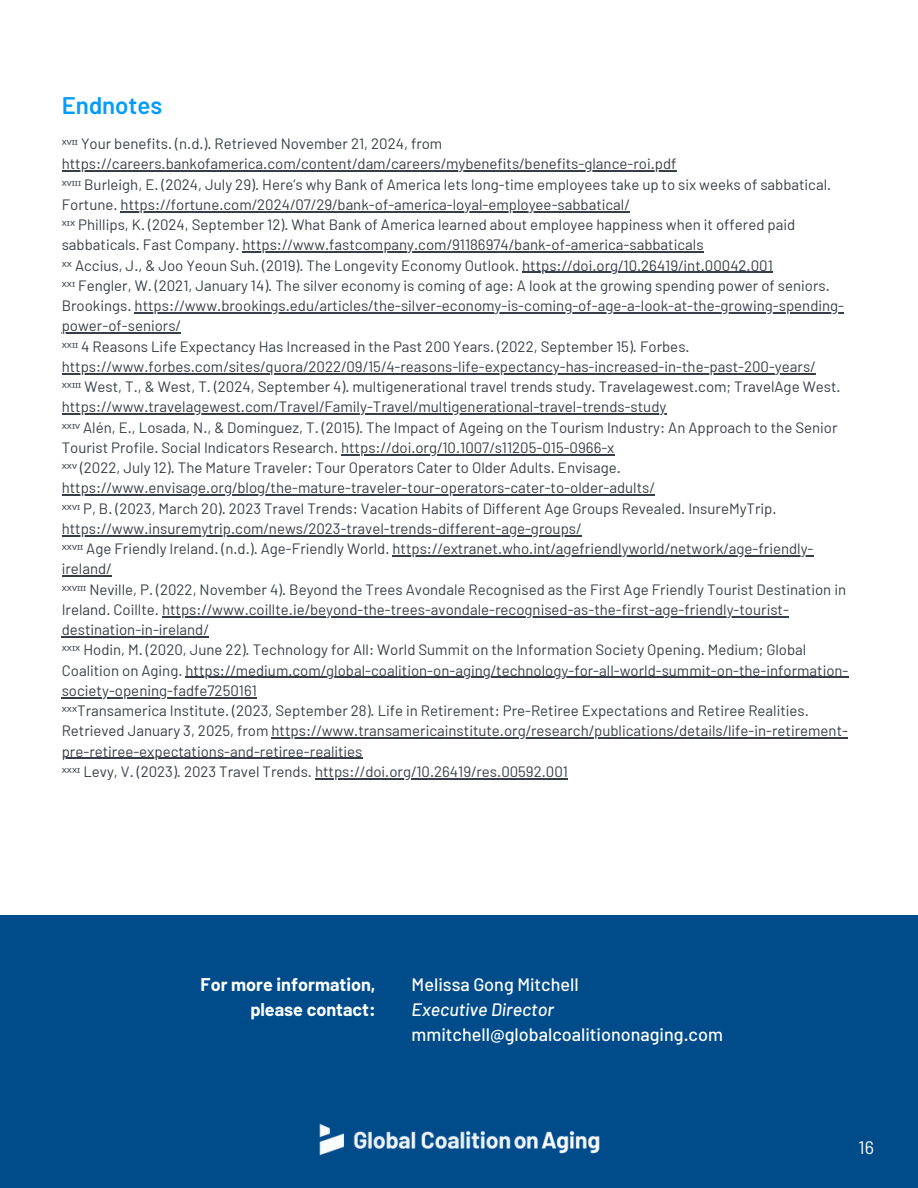
<style>
.page{position:relative;width:918px;height:1188px;background:#fff}
.page>*{position:absolute;margin:0;border:0;box-sizing:border-box;transform-origin:0 0}
.t1{font:600 24px "Barlow";color:#009bff}
.t2{font:500 18px "Barlow";color:#fff}
.t3{font:700 18px/24.8px "Barlow";color:#fff;text-align:right}
.t4{font:italic 500 18px "Barlow";color:#fff}
.t5{font:18px "Barlow";color:#fff}
.t6{font:15px/20.2px "Barlow";color:#383e48}
.s1{font-family:"Noto Sans"}
</style>
<div class="page">
<hr style="left:62px;top:171px;width:615px;height:1px;background:#383e48">
<hr style="left:121px;top:211px;width:509px;height:1px;background:#383e48">
<hr style="left:243px;top:252px;width:461px;height:1px;background:#383e48">
<hr style="left:522px;top:272px;width:251px;height:1px;background:#383e48">
<hr style="left:135px;top:312px;width:709px;height:1px;background:#383e48">
<hr style="left:62px;top:333px;width:119px;height:1px;background:#383e48">
<hr style="left:62px;top:373px;width:754px;height:1px;background:#383e48">
<hr style="left:62px;top:414px;width:604px;height:1px;background:#383e48">
<hr style="left:341px;top:454px;width:273px;height:1px;background:#383e48">
<hr style="left:62px;top:495px;width:593px;height:1px;background:#383e48">
<hr style="left:62px;top:535px;width:520px;height:1px;background:#383e48">
<hr style="left:393px;top:555px;width:421px;height:1px;background:#383e48">
<hr style="left:62px;top:576px;width:50px;height:1px;background:#383e48">
<hr style="left:162px;top:616px;width:627px;height:1px;background:#383e48">
<hr style="left:62px;top:636px;width:147px;height:1px;background:#383e48">
<hr style="left:186px;top:677px;width:663px;height:1px;background:#383e48">
<hr style="left:62px;top:697px;width:195px;height:1px;background:#383e48">
<hr style="left:272px;top:738px;width:576px;height:1px;background:#383e48">
<hr style="left:62px;top:758px;width:301px;height:1px;background:#383e48">
<hr style="left:315px;top:778px;width:253px;height:1px;background:#383e48">
<div style="left:0;top:915px;width:918px;height:273px;background:#004c8b"></div>
<img style="left:319px;top:1123px;width:281px;height:33px">
<p class="t1" style="left:62px;top:90px;width:102px">Endnotes</p>
<h1 class="t6" style="left:62px;top:133px;width:382px"><span class="s1">ˣᵛᶦᶦ</span> Your benefits. (n.d.). Retrieved November 21, 2024, from</h1>
<p class="t6" style="left:62px;top:153px;width:771px">https://careers.bankofamerica.com/content/dam/careers/mybenefits/benefits-glance-roi.pdf<br><span class="s1">ˣᵛᶦᶦᶦ</span> Burleigh, E. (2024, July 29). Here’s why Bank of America lets long-time employees take up to six weeks of sabbatical.</p>
<p class="t6" style="left:62px;top:194px;width:570px">Fortune. https://fortune.com/2024/07/29/bank-of-america-loyal-employee-sabbatical/</p>
<p class="t6" style="left:62px;top:214px;width:735px"><span class="s1">ˣᶦˣ</span> Phillips, K. (2024, September 12). What Bank of America learned about employee happiness when it offered paid sabbaticals. Fast Company. https://www.fastcompany.com/91186974/bank-of-america-sabbaticals</p>
<p class="t6" style="left:62px;top:255px;width:713px"><span class="s1">ˣˣ</span> Accius, J., &amp; Joo Yeoun Suh. (2019). The Longevity Economy Outlook. https://doi.org/10.26419/int.00042.001</p>
<p class="t6" style="left:62px;top:275px;width:770px"><span class="s1">ˣˣᶦ</span> Fengler, W. (2021, January 14). The silver economy is coming of age: A look at the growing spending power of seniors.</p>
<p class="t6" style="left:62px;top:295px;width:784px">Brookings. https://www.brookings.edu/articles/the-silver-economy-is-coming-of-age-a-look-at-the-growing-spending-</p>
<p class="t6" style="left:62px;top:315px;width:629px">power-of-seniors/<br><span class="s1">ˣˣᶦᶦ</span> 4 Reasons Life Expectancy Has Increased in the Past 200 Years. (2022, September 15). Forbes.</p>
<p class="t6" style="left:62px;top:356px;width:780px">https://www.forbes.com/sites/quora/2022/09/15/4-reasons-life-expectancy-has-increased-in-the-past-200-years/<br><span class="s1">ˣˣᶦᶦᶦ</span> West, T., &amp; West, T. (2024, September 4). multigenerational travel trends study. Travelagewest.com; TravelAge West.</p>
<p class="t6" style="left:62px;top:396px;width:777px">https://www.travelagewest.com/Travel/Family-Travel/multigenerational-travel-trends-study<br><span class="s1">ˣˣᶦᵛ</span> Alén, E., Losada, N., &amp; Domínguez, T. (2015). The Impact of Ageing on the Tourism Industry: An Approach to the Senior</p>
<p class="t6" style="left:62px;top:437px;width:554px">Tourist Profile. Social Indicators Research. https://doi.org/10.1007/s11205-015-0966-x</p>
<p class="t6" style="left:62px;top:457px;width:561px"><span class="s1">ˣˣᵛ</span> (2022, July 12). The Mature Traveler: Tour Operators Cater to Older Adults. Envisage.</p>
<p class="t6" style="left:62px;top:477px;width:716px">https://www.envisage.org/blog/the-mature-traveler-tour-operators-cater-to-older-adults/<br><span class="s1">ˣˣᵛᶦ</span> P, B. (2023, March 20). 2023 Travel Trends: Vacation Habits of Different Age Groups Revealed. InsureMyTrip.</p>
<p class="t6" style="left:62px;top:518px;width:753px">https://www.insuremytrip.com/news/2023-travel-trends-different-age-groups/<br><span class="s1">ˣˣᵛᶦᶦ</span> Age Friendly Ireland. (n.d.). Age-Friendly World. https://extranet.who.int/agefriendlyworld/network/age-friendly-</p>
<p class="t6" style="left:62px;top:558px;width:786px">ireland/<br><span class="s1">ˣˣᵛᶦᶦᶦ</span> Neville, P. (2022, November 4). Beyond the Trees Avondale Recognised as the First Age Friendly Tourist Destination in</p>
<h2 class="t6" style="left:62px;top:599px;width:729px">Ireland. Coillte. https://www.coillte.ie/beyond-the-trees-avondale-recognised-as-the-first-age-friendly-tourist-</h2>
<p class="t6" style="left:62px;top:619px;width:788px">destination-in-ireland/<br><span class="s1">ˣˣᶦˣ</span> Hodin, M. (2020, June 22). Technology for All: World Summit on the Information Society Opening. Medium; Global<br>Coalition on Aging. https://medium.com/global-coalition-on-aging/technology-for-all-world-summit-on-the-information-</p>
<p class="t6" style="left:62px;top:680px;width:788px">society-opening-fadfe7250161<br><span class="s1">ˣˣˣ</span>Transamerica Institute. (2023, September 28). Life in Retirement: Pre-Retiree Expectations and Retiree Realities.<br>Retrieved January 3, 2025, from https://www.transamericainstitute.org/research/publications/details/life-in-retirement-</p>
<p class="t6" style="left:62px;top:741px;width:508px">pre-retiree-expectations-and-retiree-realities<br><span class="s1">ˣˣˣᶦ</span> Levy, V. (2023). 2023 Travel Trends. https://doi.org/10.26419/res.00592.001</p>
<p class="t3" style="left:201px;top:972px;width:177px">For more information, please contact:</p>
<p class="t2" style="left:412px;top:973px;width:169px">Melissa Gong Mitchell</p>
<p class="t4" style="left:412px;top:998px;width:144px">Executive Director</p>
<p class="t2" style="left:412px;top:1023px;width:313px">mmitchell@globalcoalitiononaging.com</p>
<p class="t5" style="left:859px;top:1136px;width:17px">16</p>
</div>
